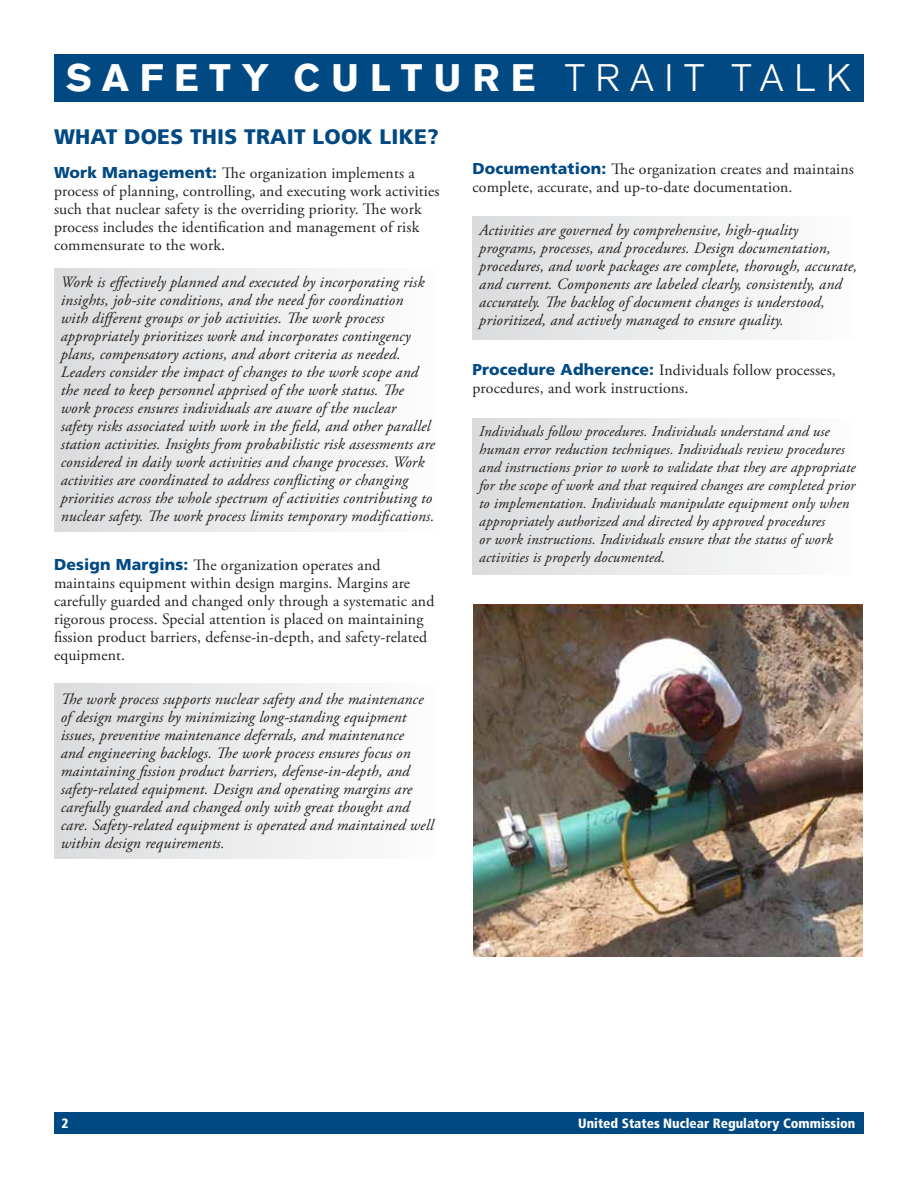
<style>
.page{position:relative;width:918px;height:1188px;background:#fff}
.page>*{position:absolute;margin:0;border:0;box-sizing:border-box;transform-origin:0 0}
.t1{font:900 37.8px "Akzidenz Grotesk";letter-spacing:.285em;color:#fff}
.t2{font:900 21px "Frutiger LT Std";letter-spacing:.01em;color:#004983}
.t3{font:italic 15.75px/18px "Adobe Garamond Pro";letter-spacing:.01em;color:#231f20}
.t4{font:15.75px/18px "Adobe Garamond Pro";letter-spacing:.01em;color:#231f20}
.t5{font:italic 15px/18px "Adobe Garamond Pro";letter-spacing:.01em;color:#231f20}
.t6{font:900 condensed 13.5px "Frutiger LT Std";color:#fff}
.s1{font-weight:300}
.s2{font-family:"Frutiger LT Std";font-weight:900;color:#004983}
</style>
<div class="page">
<div style="left:54px;top:268px;width:392px;height:263px;background:linear-gradient(to right,#dadcdd,#fefefe)"></div>
<div style="left:472px;top:217px;width:392px;height:123px;background:linear-gradient(to right,#dadcdd,#fefefe)"></div>
<div style="left:472px;top:419px;width:392px;height:156px;background:linear-gradient(to right,#dadcdd,#fefefe)"></div>
<div style="left:54px;top:683px;width:392px;height:175px;background:linear-gradient(to right,#dadcdd,#fefefe)"></div>
<div style="left:54px;top:54px;width:810px;height:47px;background:#004983"></div>
<div style="left:54px;top:1112px;width:810px;height:22px;background:#004983"></div>
<img style="left:474px;top:604px;width:388px;height:352px">
<h1 class="t1" style="left:66px;top:55px;width:786px">SAFETY CULTURE <span class="s1">TRAIT TALK</span></h1>
<h2 class="t2" style="left:54px;top:124px;width:386px">WHAT DOES THIS TRAIT LOOK LIKE?</h2>
<p class="t4" style="left:54px;top:165px;width:387px"><span class="s2">Work Management:</span> The organization implements a process of planning, controlling, and executing work activities such that nuclear safety is the overriding priority. The work process includes the identification and management of risk commensurate to the work.</p>
<p class="t3" style="left:61px;top:273px;width:376px">Work is effectively planned and executed by incorporating risk insights, job-site conditions, and the need for coordination<br>with different groups or job activities. The work process appropriately prioritizes work and incorporates contingency plans, compensatory actions, and abort criteria as needed.<br>Leaders consider the impact of changes to the work scope and the need to keep personnel apprised of the work status. The work process ensures individuals are aware of the nuclear<br>safety risks associated with work in the field, and other parallel station activities. Insights from probabilistic risk assessments are considered in daily work activities and change processes. Work activities are coordinated to address conflicting or changing priorities across the whole spectrum of activities contributing to nuclear safety. The work process limits temporary modifications.</p>
<p class="t4" style="left:54px;top:557px;width:382px"><span class="s2">Design Margins:</span> The organization operates and maintains equipment within design margins. Margins are carefully guarded and changed only through a systematic and rigorous process. Special attention is placed on maintaining fission product barriers, defense-in-depth, and safety-related equipment.</p>
<p class="t3" style="left:61px;top:690px;width:374px">The work process supports nuclear safety and the maintenance of design margins by minimizing long-standing equipment issues, preventive maintenance deferrals, and maintenance<br>and engineering backlogs. The work process ensures focus on maintaining fission product barriers, defense-in-depth, and safety-related equipment. Design and operating margins are carefully guarded and changed only with great thought and care. Safety-related equipment is operated and maintained well within design requirements.</p>
<p class="t4" style="left:473px;top:160px;width:383px"><span class="s2">Documentation:</span> The organization creates and maintains complete, accurate, and up-to-date documentation.</p>
<p class="t3" style="left:479px;top:222px;width:379px">Activities are governed by comprehensive, high-quality programs, processes, and procedures. Design documentation, procedures, and work packages are complete, thorough, accurate, and current. Components are labeled clearly, consistently, and accurately. The backlog of document changes is understood, prioritized, and actively managed to ensure quality.</p>
<p class="t4" style="left:473px;top:361px;width:365px"><span class="s2">Procedure Adherence:</span> Individuals follow processes, procedures, and work instructions.</p>
<p class="t5" style="left:479px;top:423px;width:378px">Individuals follow procedures. Individuals understand and use human error reduction techniques. Individuals review procedures and instructions prior to work to validate that they are appropriate for the scope of work and that required changes are completed prior to implementation. Individuals manipulate equipment only when appropriately authorized and directed by approved procedures<br>or work instructions. Individuals ensure that the status of work activities is properly documented.</p>
<p class="t6" style="left:62px;top:1115px;width:9px">2</p>
<p class="t6" style="left:578px;top:1115px;width:279px">United States Nuclear Regulatory Commission</p>
</div>
